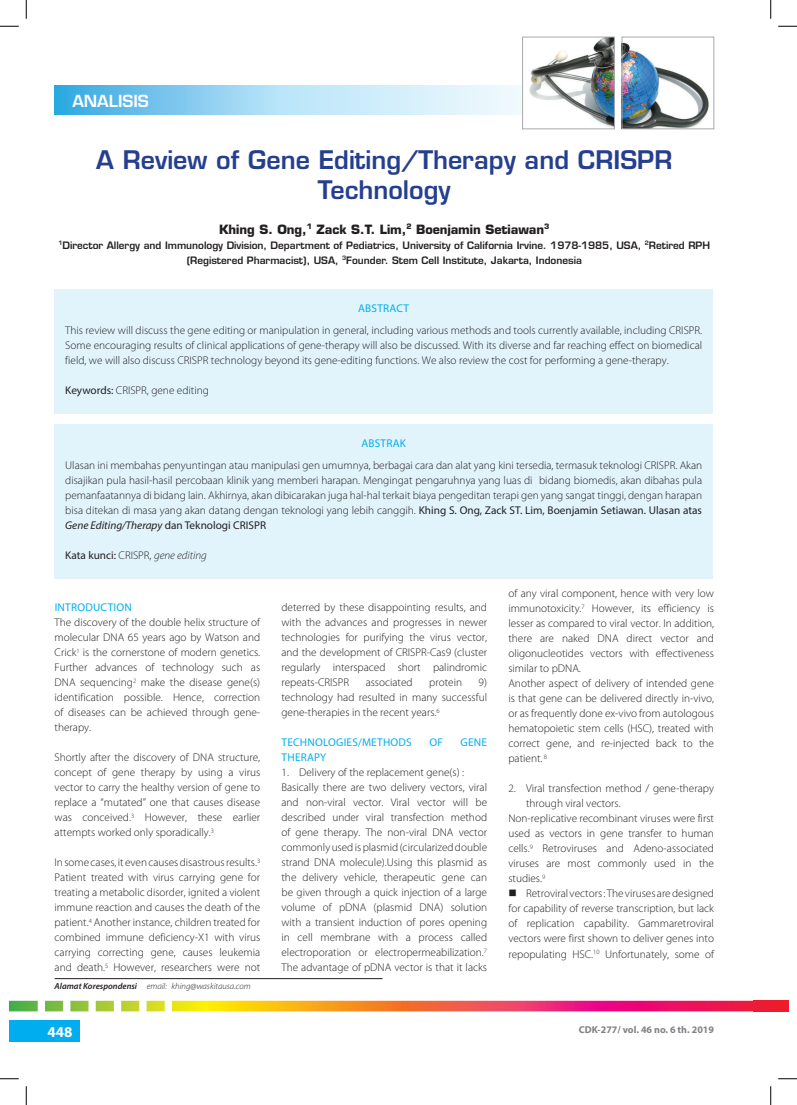
<style>
.page{position:relative;width:797px;height:1105px;background:#fff}
.page>*{position:absolute;margin:0;border:0;box-sizing:border-box;transform-origin:0 0}
.Eurostile_-_H1{font:600 25px/30px "Eurostile LT Std";color:#253f8e;text-align:center}
.t1{font:600 16.25px "Eurostile LT Std";color:#fff}
.template-pgnumber-le{font:700 15px "Myriad Pro";color:#fff}
.Eurostile_-_H2{font:700 12.5px "Eurostile LT Std";color:#231f20}
.MP_abstrak_default{font:300 11.25px/15px "Myriad Pro";color:#231f20;text-align:justify}
.MP_default{font:300 11.25px/15px "Myriad Pro";color:#231f20;text-align:justify}
.MP_ul_desc{font:300 11.25px/15px "Myriad Pro";color:#231f20;text-align:justify}
.MP_ul_desc_BR{font:300 11.25px/15px "Myriad Pro";color:#231f20;text-align:justify}
.MP_H1___color{font:11.25px "Myriad Pro";letter-spacing:.02em;color:#00aeef}
.MP_abstrak_default-2{font:italic 300 11.25px "Myriad Pro";color:#231f20}
.MP_abstrak_H1___colo{font:11.25px "Myriad Pro";letter-spacing:.02em;color:#00aeef}
.Eurostile_-_H3_BR{font:600 10px/15px "Eurostile LT Std";color:#231f20;text-align:center}
.t2{font:700 10px "Myriad Pro";color:#808285}
.t3{font:italic 600 8.75px "Myriad Pro";color:#231f20}
.Korespondensi_H2{font:italic 300 8.75px "Myriad Pro";color:#231f20}
.s1{font-weight:400}
.s2{font-weight:400;font-style:italic}
.s3{font-weight:400;font-style:normal}
.s4{font-style:normal}
.s5{font-weight:300}
</style>
<div class="page">
<svg style="left:55px;top:85px;width:467px;height:29px;background:#a7dbf4"></svg>
<img style="left:529px;top:39px;width:83px;height:88px">
<div style="left:522px;top:37px;width:92px;height:92px;border:1px solid #a8a9ad"></div>
<img style="left:624px;top:43px;width:85px;height:84px">
<div style="left:622px;top:37px;width:92px;height:92px;border:1px solid #a8a9ad"></div>
<div style="left:9px;top:1020px;width:71px;height:21px;background:#00aeef"></div>
<svg style="left:9px;top:1001px;width:779px;height:10px;background:#e4774a"></svg>
<hr style="left:55px;top:978px;width:327px;height:1px;background:#231f20">
<div style="left:55px;top:289px;width:657px;height:125px;background:#e1f4fc"></div>
<div style="left:55px;top:424px;width:657px;height:155px;background:#e1f4fc"></div>
<svg style="left:0;top:25px;width:19px;height:2px"></svg>
<svg style="left:778px;top:25px;width:19px;height:2px"></svg>
<svg style="left:0;top:1078px;width:19px;height:1px"></svg>
<svg style="left:778px;top:1078px;width:19px;height:1px"></svg>
<svg style="left:25px;top:0;width:2px;height:19px"></svg>
<svg style="left:25px;top:1086px;width:2px;height:19px"></svg>
<svg style="left:770px;top:0;width:1px;height:19px"></svg>
<svg style="left:770px;top:1086px;width:1px;height:19px"></svg>
<h2 class="t1" style="left:72px;top:91px;width:78px">ANALISIS</h2>
<p class="Eurostile_-_H1" style="left:96px;top:145px;width:577px">A Review of Gene Editing/Therapy and CRISPR<br>Technology</p>
<p class="Eurostile_-_H2" style="left:219px;top:221px;width:332px">Khing S. Ong,<sup>1</sup> Zack S.T. Lim,<sup>2</sup> Boenjamin Setiawan<sup>3</sup></p>
<p class="Eurostile_-_H3_BR" style="left:58px;top:237px;width:653px"><sup>1</sup>Director Allergy and Immunology Division, Department of Pediatrics, University of California Irvine. 1978-1985, USA, <sup>2</sup>Retired RPH (Registered Pharmacist), USA, <sup>3</sup>Founder. Stem Cell Institute, Jakarta, Indonesia</p>
<p class="MP_abstrak_H1___colo" style="left:358px;top:301px;width:52px">ABSTRACT</p>
<p class="MP_abstrak_default" style="left:65px;top:323px;width:638px">This review will discuss the gene editing or manipulation in general, including various methods and tools currently available, including CRISPR.<br>Some encouraging results of clinical applications of gene-therapy will also be discussed. With its diverse and far reaching effect on biomedical field, we will also discuss CRISPR technology beyond its gene-editing functions. We also review the cost for performing a gene-therapy.</p>
<p class="MP_abstrak_default" style="left:65px;top:383px;width:145px"><span class="s1">Keywords:</span> CRISPR, gene editing</p>
<p class="MP_abstrak_H1___colo" style="left:361px;top:437px;width:46px">ABSTRAK</p>
<p class="MP_abstrak_default" style="left:65px;top:458px;width:638px">Ulasan ini membahas penyuntingan atau manipulasi gen umumnya, berbagai cara dan alat yang kini tersedia, termasuk teknologi CRISPR. Akan disajikan pula hasil-hasil percobaan klinik yang memberi harapan. Mengingat pengaruhnya yang luas di bidang biomedis, akan dibahas pula pemanfaatannya di bidang lain. Akhirnya, akan dibicarakan juga hal-hal terkait biaya pengeditan terapi gen yang sangat tinggi, dengan harapan bisa ditekan di masa yang akan datang dengan teknologi yang lebih canggih. <span class="s1">Khing S. Ong, Zack ST. Lim, Boenjamin Setiawan. Ulasan atas </span><span class="s2">Gene Editing/Therapy</span> <span class="s1">dan Teknologi CRISPR</span></p>
<p class="MP_abstrak_default-2" style="left:65px;top:549px;width:143px"><span class="s3">Kata kunci:</span> <span class="s4">CRISPR,</span> gene editing</p>
<p class="MP_H1___color" style="left:55px;top:601px;width:79px">INTRODUCTION</p>
<p class="MP_default" style="left:55px;top:615px;width:207px">The discovery of the double helix structure of molecular DNA 65 years ago by Watson and Crick<sup>1</sup> is the cornerstone of modern genetics.<br>Further advances of technology such as DNA sequencing<sup>2</sup> make the disease gene(s) identification possible. Hence, correction of diseases can be achieved through gene&shy;therapy.</p>
<p class="MP_default" style="left:55px;top:750px;width:207px">Shortly after the discovery of DNA structure, concept of gene therapy by using a virus vector to carry the healthy version of gene to replace a “mutated” one that causes disease was conceived.<sup>3</sup> However, these earlier attempts worked only sporadically.<sup>3</sup></p>
<p class="MP_default" style="left:55px;top:855px;width:207px">In some cases, it even causes disastrous results.<sup>3<br></sup>Patient treated with virus carrying gene for treating a metabolic disorder, ignited a violent immune reaction and causes the death of the patient.<sup>4</sup> Another instance, children treated for combined immune deficiency-X1 with virus carrying correcting gene, causes leukemia and death.<sup>5</sup> However, researchers were not</p>
<p class="Korespondensi_H2" style="left:172px;top:981px;width:81px">khing@waskitausa.com</p>
<p class="t3" style="left:55px;top:981px;width:114px">Alamat Korespondensi <span class="s5">email:</span></p>
<p class="MP_default" style="left:281px;top:600px;width:207px">deterred by these disappointing results, and with the advances and progresses in newer technologies for purifying the virus vector, and the development of CRISPR-Cas9 (cluster regularly interspaced short palindromic repeats-CRISPR</p>
<p class="MP_default" style="left:365px;top:675px;width:49px">associated</p>
<p class="MP_default" style="left:429px;top:675px;width:34px">protein</p>
<p class="MP_default" style="left:281px;top:675px;width:207px;text-indent:197px">9) technology had resulted in many successful gene-therapies in the recent years.<sup>6</sup></p>
<p class="MP_H1___color" style="left:281px;top:736px;width:132px">TECHNOLOGIES/METHODS</p>
<p class="MP_H1___color" style="left:429px;top:736px;width:15px">OF</p>
<p class="MP_H1___color" style="left:460px;top:736px;width:28px">GENE</p>
<p class="MP_H1___color" style="left:281px;top:751px;width:46px">THERAPY</p>
<p class="MP_abstrak_default" style="left:281px;top:765px;width:184px">1. Delivery of the replacement gene(s) :</p>
<p class="MP_ul_desc" style="left:281px;top:780px;width:207px">Basically there are two delivery vectors, viral and non-viral vector. Viral vector will be described under viral transfection method of gene therapy. The non-viral DNA vector commonly used is plasmid (circularized double strand DNA molecule).Using this plasmid as the delivery vehicle, therapeutic gene can be given through a quick injection of a large volume of pDNA (plasmid DNA) solution with a transient induction of pores opening in cell membrane with a process called electroporation or electropermeabilization.<sup>7<br></sup>The advantage of pDNA vector is that it lacks</p>
<p class="MP_ul_desc" style="left:508px;top:586px;width:207px">of any viral component, hence with very low immunotoxicity.<sup>7</sup> However, its efficiency is lesser as compared to viral vector. In addition, there are naked DNA direct vector and oligonucleotides vectors with effectiveness similar to pDNA.</p>
<p class="MP_ul_desc_BR" style="left:508px;top:676px;width:207px">Another aspect of delivery of intended gene is that gene can be delivered directly in-vivo, or as frequently done ex-vivo from autologous hematopoietic stem cells (HSC), treated with correct gene, and re-injected back to the patient. <sup>8</sup></p>
<p class="MP_abstrak_default" style="left:526px;top:781px;width:189px;text-indent:-18px">2. Viral transfection method / gene-therapy through viral vectors.</p>
<p class="MP_ul_desc" style="left:508px;top:811px;width:207px">Non-replicative recombinant viruses were first used as vectors in gene transfer to human cells.<sup>9</sup> Retroviruses and Adeno-associated viruses are most commonly used in the studies.<sup>9</sup></p>
<p class="MP_abstrak_default" style="left:508px;top:886px;width:207px;text-indent:18px">Retroviral vectors : The viruses are designed for capability of reverse transcription, but lack of replication capability. Gammaretroviral vectors were first shown to deliver genes into repopulating HSC.<sup>10</sup> Unfortunately, some of</p>
<p class="template-pgnumber-le" style="left:47px;top:1022px;width:26px">448</p>
<p class="t2" style="left:578px;top:1023px;width:137px">CDK-277/ vol. 46 no. 6 th. 2019</p>
</div>
